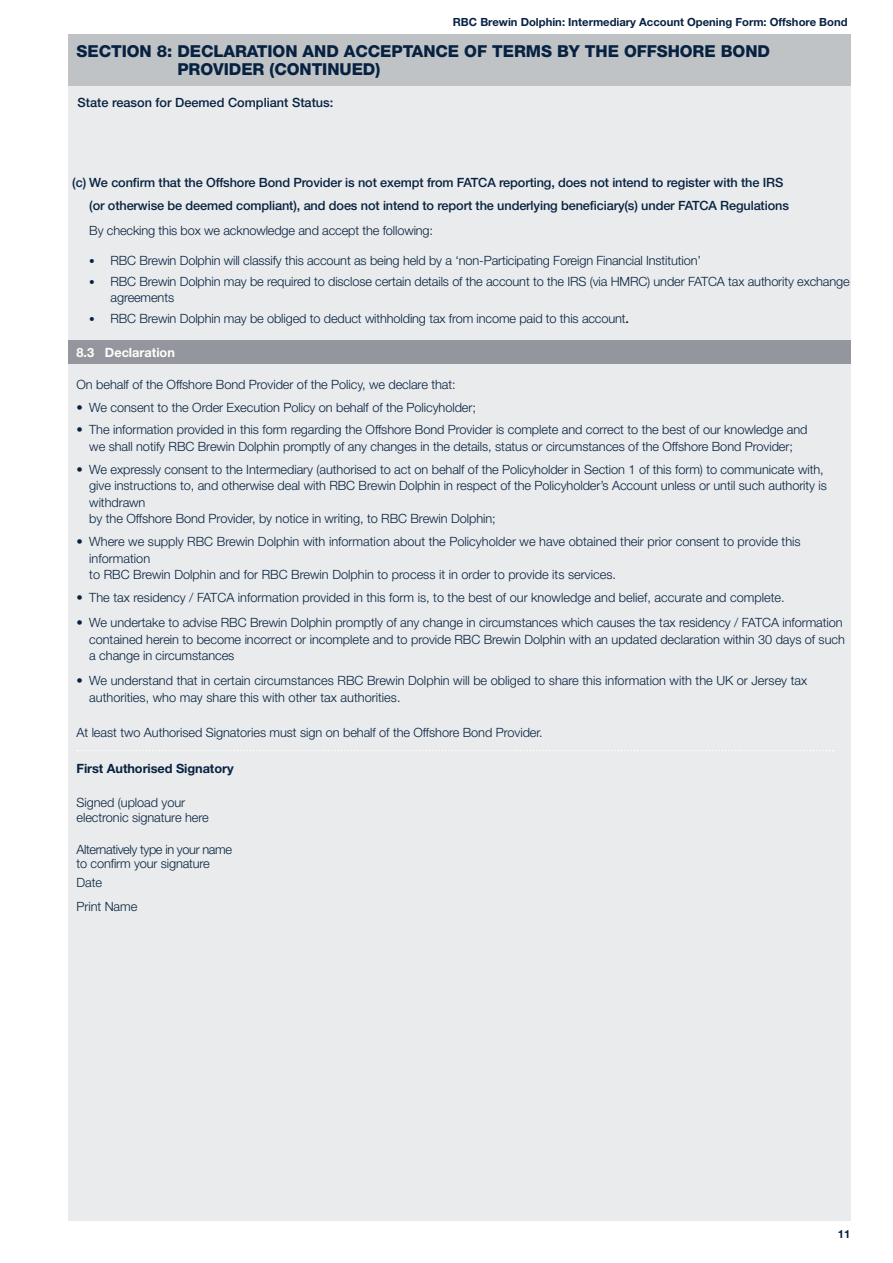
<style>
.page{position:relative;width:893px;height:1263px;background:#fff}
.page>*{position:absolute;margin:0;border:0;box-sizing:border-box;transform-origin:0 0}
.t1{font:800 16.5px/18px "Helvetica Neue LT Std";letter-spacing:-.005em;color:#072241}
.t2{font:300 12.75px/16.5px "Helvetica Neue LT Std";letter-spacing:-.005em;color:#072241}
.t3{font:500 12.75px/23.2px "Helvetica Neue LT Std";letter-spacing:-.01em;color:#072241}
.t4{font:300 12.75px/13.5px "Helvetica Neue LT Std";letter-spacing:-.03em;color:#072241}
.t5{font:700 12.75px "Helvetica Neue LT Std";letter-spacing:-.005em;color:#072241}
.t6{font:700 12.75px "Helvetica Neue LT Std";color:#fff}
.t7{font:700 11.25px "Helvetica Neue LT Std";color:#072241}
.s1{font-style:italic;font-size:11.25px}
.s2{font-weight:500}
</style>
<div class="page">
<div style="left:68px;top:46px;width:782px;height:1174px;background:#e9ebec"></div>
<svg style="left:77px;top:750px;width:757px;height:1px"></svg>
<div style="left:68px;top:34px;width:782px;height:52px;background:#c0c3c6"></div>
<div style="left:68px;top:340px;width:782px;height:24px;background:#93979d"></div>
<p class="t7" style="left:453px;top:15px;width:396px">RBC Brewin Dolphin: Intermediary Account Opening Form: Offshore Bond</p>
<p class="t1" style="left:177px;top:42px;width:594px;text-indent:-101px">SECTION 8: DECLARATION AND ACCEPTANCE OF TERMS BY THE OFFSHORE BOND<br>PROVIDER (CONTINUED)</p>
<p class="t3" style="left:78px;top:91px;width:257px">State reason for Deemed Compliant Status:</p>
<p class="t3" style="left:89px;top:171px;width:701px;text-indent:-17px">(c) We confirm that the Offshore Bond Provider is not exempt from FATCA reporting, does not intend to register with the IRS (or otherwise be deemed compliant), and does not intend to report the underlying beneficiary(s) under FATCA Regulations</p>
<p class="t2" style="left:89px;top:222px;width:345px">By checking this box we acknowledge and accept the following:</p>
<p class="t2" style="left:89px;top:252px;width:613px"><span class="s1">•</span> RBC Brewin Dolphin will classify this account as being held by a ‘non-Participating Foreign Financial Institution’</p>
<p class="t2" style="left:111px;top:273px;width:741px;text-indent:-21px"><span class="s1">•</span> RBC Brewin Dolphin may be required to disclose certain details of the account to the IRS (via HMRC) under FATCA tax authority exchange agreements</p>
<p class="t2" style="left:89px;top:310px;width:541px"><span class="s1">•</span> RBC Brewin Dolphin may be obliged to deduct withholding tax from income paid to this account<span class="s2">.</span></p>
<p class="t6" style="left:77px;top:344px;width:100px">8.3 Declaration</p>
<p class="t2" style="left:77px;top:376px;width:381px">On behalf of the Offshore Bond Provider of the Policy, we declare that:</p>
<p class="t2" style="left:77px;top:398px;width:401px">• We consent to the Order Execution Policy on behalf of the Policyholder;</p>
<p class="t2" style="left:77px;top:421px;width:732px;text-align:center">• The information provided in this form regarding the Offshore Bond Provider is complete and correct to the best of our knowledge and we shall notify RBC Brewin Dolphin promptly of any changes in the details, status or circumstances of the Offshore Bond Provider;</p>
<p class="t2" style="left:89px;top:461px;width:739px;text-indent:-13px">• We expressly consent to the Intermediary (authorised to act on behalf of the Policyholder in Section 1 of this form) to communicate with, give instructions to, and otherwise deal with RBC Brewin Dolphin in respect of the Policyholder’s Account unless or until such authority is withdrawn<br>by the Offshore Bond Provider, by notice in writing, to RBC Brewin Dolphin;</p>
<p class="t2" style="left:89px;top:533px;width:713px;text-indent:-13px">• Where we supply RBC Brewin Dolphin with information about the Policyholder we have obtained their prior consent to provide this information<br>to RBC Brewin Dolphin and for RBC Brewin Dolphin to process it in order to provide its services.</p>
<p class="t2" style="left:77px;top:589px;width:710px">• The tax residency / FATCA information provided in this form is, to the best of our knowledge and belief, accurate and complete.</p>
<p class="t2" style="left:89px;top:614px;width:757px;text-indent:-13px">• We undertake to advise RBC Brewin Dolphin promptly of any change in circumstances which causes the tax residency / FATCA information contained herein to become incorrect or incomplete and to provide RBC Brewin Dolphin with an updated declaration within 30 days of such a change in circumstances</p>
<p class="t2" style="left:89px;top:672px;width:719px;text-indent:-13px">• We understand that in certain circumstances RBC Brewin Dolphin will be obliged to share this information with the UK or Jersey tax authorities, who may share this with other tax authorities.</p>
<p class="t2" style="left:77px;top:724px;width:468px">At least two Authorised Signatories must sign on behalf of the Offshore Bond Provider.</p>
<p class="t5" style="left:77px;top:760px;width:159px">First Authorised Signatory</p>
<p class="t2" style="left:77px;top:795px;width:134px;line-height:15px">Signed (upload your electronic signature here</p>
<p class="t4" style="left:77px;top:842px;width:157px">Alternatively type in your name to confirm your signature</p>
<p class="t2" style="left:77px;top:870px;width:62px;line-height:24px">Date<br>Print Name</p>
<p class="t7" style="left:838px;top:1227px;width:14px">11</p>
</div>
